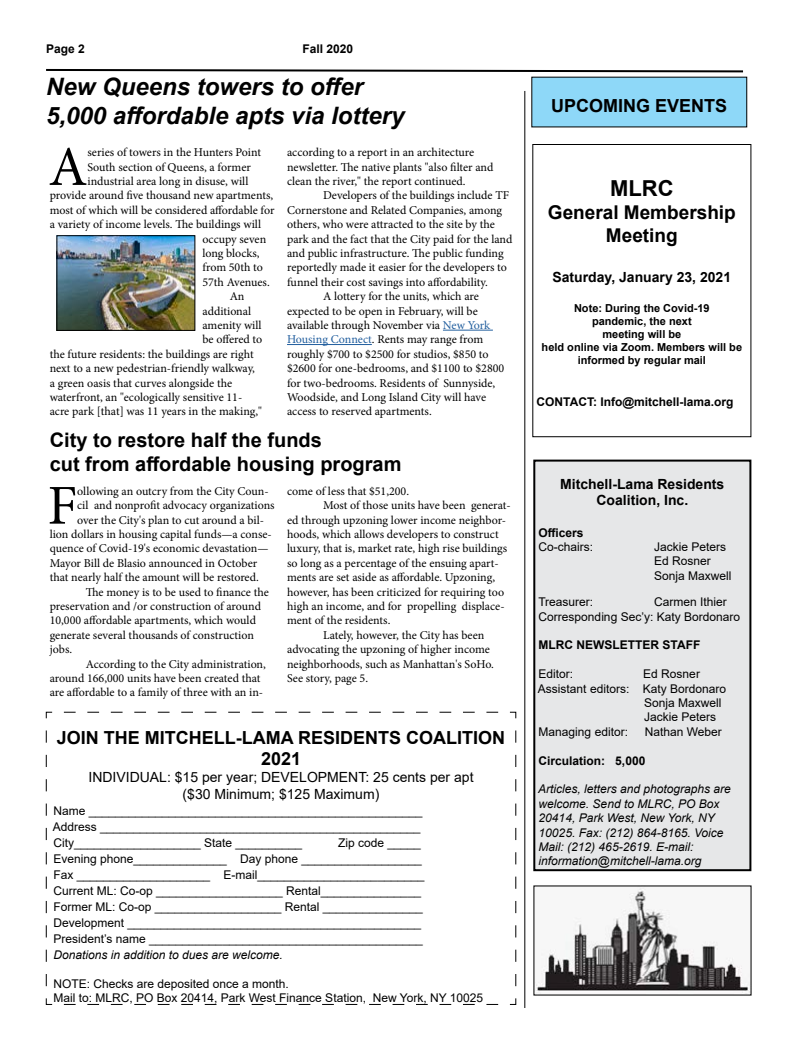
<style>
.page{position:relative;width:792px;height:1044px;background:#fff}
.page>*{position:absolute;margin:0;border:0;box-sizing:border-box;transform-origin:0 0}
.t1{font:56.3px "Minion Pro";color:#000}
.t2{font:italic 700 24px/28.8px "Arial";color:#000}
.t3{font:700 22px "Arial";color:#000}
.t4{font:700 20px/24px "Arial";color:#000}
.t5{font:700 19px/22.8px "Arial";color:#000;text-align:center}
.t6{font:700 18px/21.6px "Arial";color:#000;text-align:center}
.t7{font:14px/16.8px "Arial";color:#000;text-align:center}
.t8{font:700 14px/16.8px "Arial";color:#000;text-align:center}
.t9{font:12px/14.4px "Minion Pro";color:#000}
.t10{font:12px/16px "Arial";color:#000}
.t11{font:italic 12px/14.4px "Arial";color:#000}
.t12{font:700 12px "Arial";color:#000}
.t13{font:700 11px/13.2px "Arial";color:#000;text-align:center}
.s1{color:#215e9e}
</style>
<div class="page">
<div style="left:532px;top:77px;width:215px;height:50px;background:#8ed8f8"></div>
<div style="left:532px;top:144px;width:219px;height:293px;border:1px solid #000"></div>
<div style="left:534px;top:461px;width:216px;height:409px;background:#e6e7e8"></div>
<div style="left:533px;top:460px;width:218px;height:411px;border:2px solid #000"></div>
<hr style="left:524px;top:91px;width:1px;height:917px;background:#000">
<svg style="left:45px;top:711px;width:472px;height:294px"></svg>
<svg style="left:46px;top:69px;width:697px;height:4px"></svg>
<img style="left:536px;top:888px;width:213px;height:105px">
<hr style="left:443px;top:330px;width:50px;height:1px;background:#215e9e">
<hr style="left:287px;top:344px;width:85px;height:1px;background:#215e9e">
<img style="left:58px;top:237px;width:135px;height:92px">
<div style="left:56px;top:235px;width:139px;height:96px;border:1px solid #000"></div>
<p class="t12" style="left:46px;top:41px;width:40px">Page 2</p>
<p class="t12" style="left:302px;top:41px;width:52px">Fall 2020</p>
<h2 class="t2" style="left:46px;top:73px;width:360px">New Queens towers to offer<br>5,000 affordable apts via lottery</h2>
<h1 class="t1" style="left:49px;top:129px;width:40px">A</h1>
<p class="t9" style="left:87px;top:145px;width:175px">series of towers in the Hunters Point</p>
<p class="t9" style="left:87px;top:160px;width:165px">South section of Queens, a former</p>
<p class="t9" style="left:87px;top:174px;width:162px">industrial area long in disuse, will</p>
<p class="t9" style="left:50px;top:188px;width:225px">provide around five thousand new apartments,</p>
<p class="t9" style="left:50px;top:203px;width:226px">most of which will be considered affordable for</p>
<p class="t9" style="left:50px;top:217px;width:213px">a variety of income levels. The buildings will</p>
<p class="t9" style="left:202px;top:232px;width:65px">occupy seven</p>
<p class="t9" style="left:202px;top:246px;width:59px">long blocks,</p>
<p class="t9" style="left:202px;top:260px;width:62px">from 50th to</p>
<p class="t9" style="left:202px;top:275px;width:69px">57th Avenues.</p>
<p class="t9" style="left:230px;top:289px;width:16px">An</p>
<p class="t9" style="left:202px;top:304px;width:50px">additional</p>
<p class="t9" style="left:202px;top:318px;width:61px">amenity will</p>
<p class="t9" style="left:202px;top:332px;width:61px">be offered to</p>
<p class="t9" style="left:50px;top:347px;width:205px">the future residents: the buildings are right</p>
<p class="t9" style="left:50px;top:361px;width:207px">next to a new pedestrian-friendly walkway,</p>
<p class="t9" style="left:50px;top:376px;width:184px">a green oasis that curves alongside the</p>
<p class="t9" style="left:50px;top:390px;width:194px">waterfront, an "ecologically sensitive 11-</p>
<p class="t9" style="left:50px;top:404px;width:214px">acre park [that] was 11 years in the making,"</p>
<p class="t9" style="left:287px;top:145px;width:208px">according to a report in an architecture newsletter. The native plants "also filter and clean the river," the report continued.</p>
<p class="t9" style="left:323px;top:188px;width:188px">Developers of the buildings include TF</p>
<p class="t9" style="left:287px;top:203px;width:217px">Cornerstone and Related Companies, among</p>
<p class="t9" style="left:287px;top:217px;width:209px">others, who were attracted to the site by the</p>
<p class="t9" style="left:287px;top:232px;width:227px">park and the fact that the City paid for the land</p>
<p class="t9" style="left:287px;top:246px;width:218px">and public infrastructure. The public funding</p>
<p class="t9" style="left:287px;top:260px;width:221px">reportedly made it easier for the developers to</p>
<p class="t9" style="left:287px;top:275px;width:202px">funnel their cost savings into affordability.</p>
<p class="t9" style="left:323px;top:289px;width:157px">A lottery for the units, which are</p>
<p class="t9" style="left:287px;top:304px;width:192px">expected to be open in February, will be</p>
<p class="t9" style="left:287px;top:318px;width:205px">available through November via <span class="s1">New York</span></p>
<p class="t9" style="left:287px;top:332px;width:198px"><span class="s1">Housing Connect</span>. Rents may range from</p>
<p class="t9" style="left:287px;top:347px;width:203px">roughly $700 to $2500 for studios, $850 to</p>
<p class="t9" style="left:287px;top:361px;width:219px">$2600 for one-bedrooms, and $1100 to $2800</p>
<p class="t9" style="left:287px;top:376px;width:210px">for two-bedrooms. Residents of Sunnyside,</p>
<p class="t9" style="left:287px;top:390px;width:201px">Woodside, and Long Island City will have</p>
<p class="t9" style="left:287px;top:404px;width:146px">access to reserved apartments.</p>
<h3 class="t4" style="left:50px;top:428px;width:353px">City to restore half the funds<br>cut from affordable housing program</h3>
<h1 class="t1" style="left:47px;top:468px;width:31px">F</h1>
<p class="t9" style="left:77px;top:484px;width:193px">ollowing an outcry from the City Coun-</p>
<p class="t9" style="left:77px;top:498px;width:199px">cil and nonprofit advocacy organizations</p>
<p class="t9" style="left:77px;top:513px;width:188px">over the City's plan to cut around a bil-</p>
<p class="t9" style="left:50px;top:527px;width:224px">lion dollars in housing capital funds—a conse-</p>
<p class="t9" style="left:50px;top:541px;width:220px">quence of Covid-19's economic devastation—</p>
<p class="t9" style="left:50px;top:556px;width:209px">Mayor Bill de Blasio announced in October</p>
<p class="t9" style="left:50px;top:570px;width:211px">that nearly half the amount will be restored.</p>
<p class="t9" style="left:86px;top:585px;width:185px">The money is to be used to finance the</p>
<p class="t9" style="left:50px;top:599px;width:213px">preservation and /or construction of around</p>
<p class="t9" style="left:50px;top:613px;width:208px">10,000 affordable apartments, which would</p>
<p class="t9" style="left:50px;top:628px;width:206px">generate several thousands of construction</p>
<p class="t9" style="left:50px;top:642px;width:24px">jobs.</p>
<p class="t9" style="left:86px;top:657px;width:182px">According to the City administration,</p>
<p class="t9" style="left:50px;top:671px;width:212px">around 166,000 units have been created that</p>
<p class="t9" style="left:50px;top:685px;width:215px">are affordable to a family of three with an in-</p>
<p class="t9" style="left:287px;top:484px;width:124px">come of less that $51,200.</p>
<p class="t9" style="left:323px;top:498px;width:189px">Most of those units have been generat-</p>
<p class="t9" style="left:287px;top:513px;width:221px">ed through upzoning lower income neighbor-</p>
<p class="t9" style="left:287px;top:527px;width:213px">hoods, which allows developers to construct</p>
<p class="t9" style="left:287px;top:541px;width:222px">luxury, that is, market rate, high rise buildings</p>
<p class="t9" style="left:287px;top:556px;width:213px">so long as a percentage of the ensuing apart-</p>
<p class="t9" style="left:287px;top:570px;width:210px">ments are set aside as affordable. Upzoning,</p>
<p class="t9" style="left:287px;top:585px;width:219px">however, has been criticized for requiring too</p>
<p class="t9" style="left:287px;top:599px;width:219px">high an income, and for propelling displace-</p>
<p class="t9" style="left:287px;top:613px;width:105px">ment of the residents.</p>
<p class="t9" style="left:323px;top:628px;width:163px">Lately, however, the City has been</p>
<p class="t9" style="left:287px;top:642px;width:204px">advocating the upzoning of higher income</p>
<p class="t9" style="left:287px;top:657px;width:208px">neighborhoods, such as Manhattan's SoHo.</p>
<p class="t9" style="left:287px;top:671px;width:83px">See story, page 5.</p>
<h3 class="t6" style="left:57px;top:727px;width:450px">JOIN THE MITCHELL-LAMA RESIDENTS COALITION<br>2021</h3>
<p class="t7" style="left:88px;top:769px;width:387px">INDIVIDUAL: $15 per year; DEVELOPMENT: 25 cents per apt ($30 Minimum; $125 Maximum)</p>
<p class="t10" style="left:53px;top:803px;width:371px">Name __________________________________________________<br>Address ________________________________________________<br>City___________________ State __________</p>
<p class="t10" style="left:53px;top:835px;width:372px;text-indent:285px">Zip code _____ Evening phone______________ Day phone __________________ Fax ____________________ E-mail_________________________ Current ML: Co-op ___________________ Rental_______________ Former ML: Co-op ___________________ Rental _______________ Development ____________________________________________ President’s name _________________________________________</p>
<p class="t11" style="left:53px;top:948px;width:231px">Donations in addition to dues are welcome.</p>
<p class="t10" style="left:53px;top:976px;width:431px;line-height:14.4px">NOTE: Checks are deposited once a month.<br>Mail to: MLRC, PO Box 20414, Park West Finance Station, New York, NY 10025</p>
<h3 class="t6" style="left:551px;top:95px;width:178px">UPCOMING EVENTS</h3>
<h3 class="t3" style="left:610px;top:173px;width:65px">MLRC</h3>
<h3 class="t5" style="left:548px;top:201px;width:189px">General Membership<br>Meeting</h3>
<p class="t8" style="left:552px;top:269px;width:180px">Saturday, January 23, 2021</p>
<p class="t13" style="left:542px;top:301px;width:202px">Note: During the Covid-19<br>pandemic, the next<br>meeting will be<br>held online via Zoom. Members will be informed by regular mail</p>
<p class="t12" style="left:537px;top:394px;width:198px">CONTACT: Info@mitchell-lama.org</p>
<p class="t8" style="left:560px;top:475px;width:166px">Mitchell-Lama Residents<br>Coalition, Inc.</p>
<p class="t12" style="left:539px;top:524px;width:47px">Officers</p>
<p class="t10" style="left:539px;top:539px;width:56px">Co-chairs:</p>
<p class="t10" style="left:654px;top:540px;width:79px;line-height:14.4px">Jackie Peters<br>Ed Rosner<br>Sonja Maxwell</p>
<p class="t10" style="left:538px;top:594px;width:56px">Treasurer:</p>
<p class="t10" style="left:539px;top:595px;width:203px;line-height:14.4px;text-indent:115px">Carmen Ithier<br>Corresponding Sec’y: Katy Bordonaro</p>
<p class="t12" style="left:539px;top:637px;width:163px">MLRC NEWSLETTER STAFF</p>
<p class="t10" style="left:539px;top:666px;width:36px">Editor:</p>
<p class="t10" style="left:643px;top:666px;width:58px">Ed Rosner</p>
<p class="t10" style="left:538px;top:680px;width:190px">Assistant editors: Katy Bordonaro</p>
<p class="t10" style="left:644px;top:695px;width:79px">Sonja Maxwell</p>
<p class="t10" style="left:644px;top:709px;width:74px">Jackie Peters</p>
<p class="t10" style="left:539px;top:724px;width:91px">Managing editor:</p>
<p class="t10" style="left:645px;top:724px;width:79px">Nathan Weber</p>
<p class="t12" style="left:539px;top:752px;width:108px">Circulation: 5,000</p>
<p class="t11" style="left:538px;top:782px;width:194px">Articles, letters and photographs are welcome. Send to MLRC, PO Box<br>20414, Park West, New York, NY<br>10025. Fax: (212) 864-8165. Voice<br>Mail: (212) 465-2619. E-mail: information@mitchell-lama.org</p>
</div>
